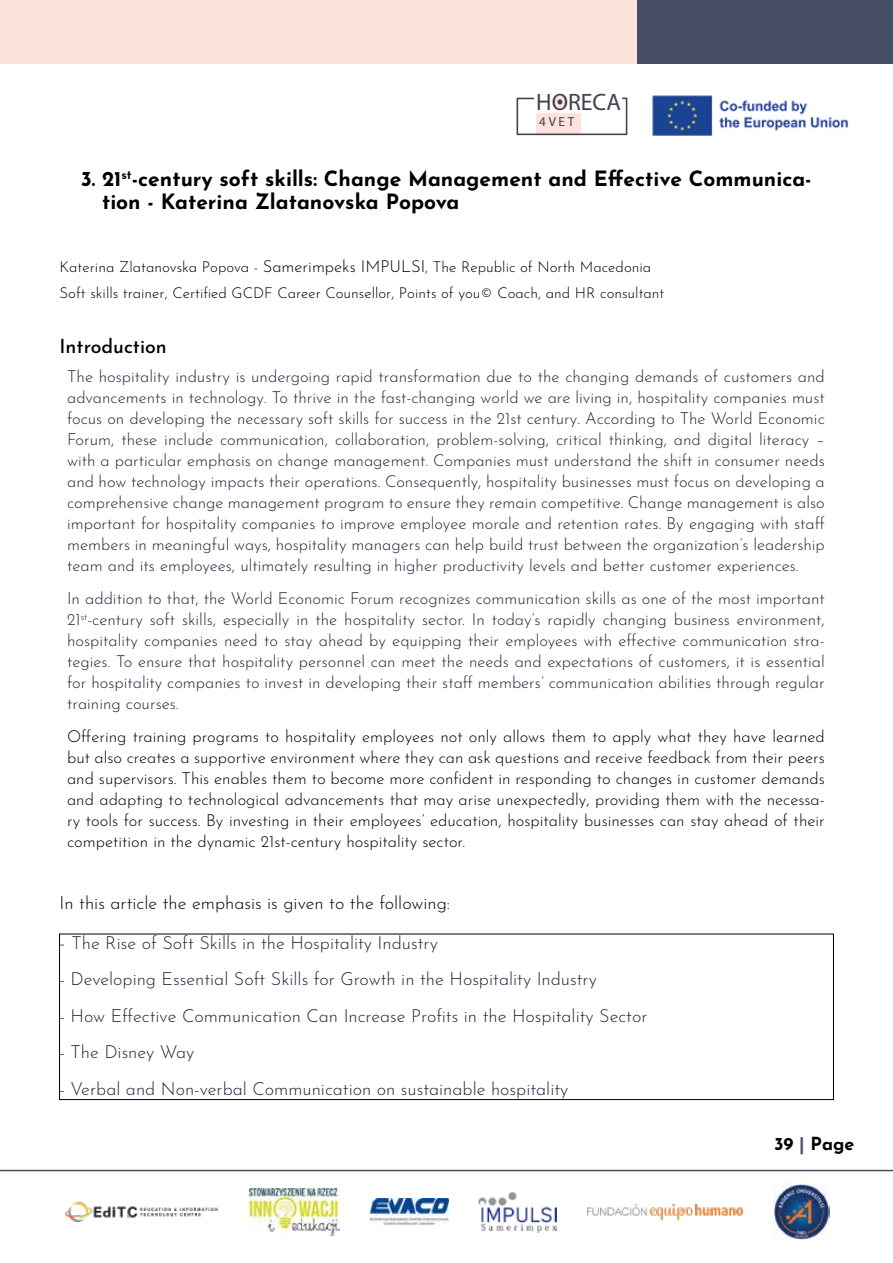
<style>
.page{position:relative;width:893px;height:1263px;background:#fff}
.page>*{position:absolute;margin:0;border:0;box-sizing:border-box;transform-origin:0 0}
.t1{font:600 23.7px "Josefin Sans";color:#424151}
.t2{font:700 21px/22.6px "Josefin Sans";color:#000}
.t3{font:500 19.5px "Josefin Sans";color:#000}
.t4{font:300 18px "Josefin Sans";color:#1e293b}
.t5{font:300 18px "Josefin Sans";color:#000}
.t6{font:700 18px "Josefin Sans";color:#000}
.t7{font:300 16.5px/21px "Josefin Sans";color:#1e293b;text-align:justify}
.t8{font:300 16.5px/21px "Josefin Sans";color:#000;text-align:justify}
.t9{font:300 15px/25.8px "Josefin Sans";color:#000}
.t10{font:300 13.2px "Josefin Sans";color:#424151}
.s1{font-size:16.5px}
.s2{color:#202124}
.s3{font-size:19.5px}
.s4{color:#474e68}
</style>
<div class="page">
<div style="left:0;top:0;width:893px;height:64px;background:#fce3db"></div>
<div style="left:638px;top:0;width:255px;height:64px;background:#474e68"></div>
<div style="left:553px;top:95px;width:14px;height:14px;background:#fce3db;border-radius:50%"></div>
<svg style="left:516px;top:97px;width:112px;height:39px"></svg>
<img style="left:652px;top:95px;width:196px;height:41px">
<img style="left:65px;top:1202px;width:153px;height:20px">
<img style="left:587px;top:1204px;width:155px;height:15px">
<img style="left:479px;top:1192px;width:77px;height:40px">
<img style="left:370px;top:1199px;width:78px;height:26px">
<img style="left:250px;top:1188px;width:90px;height:47px">
<img style="left:773px;top:1184px;width:56px;height:56px">
<hr style="left:0;top:1170px;width:893px;height:1px;background:#474e68">
<div style="left:59px;top:934px;width:775px;height:166px;border:1px solid #000"></div>
<h1 class="t1" style="left:536px;top:87px;width:86px">HORECA</h1>
<p class="t10" style="left:539px;top:113px;width:37px">4VET</p>
<p class="t2" style="left:102px;top:165px;width:711px;text-indent:-21px">3. 21<sup>st</sup>-century soft skills: Change Management and Effective Communica&shy;tion - Katerina Zlatanovska Popova</p>
<p class="t9" style="left:60px;top:253px;width:606px">Katerina Zlatanovska Popova - <span class="s1">Samerimpeks IMPULSI</span>, The Republic of North Macedonia<br>Soft skills trainer, Certified GCDF Career Counsellor, Points of you<span class="s2">©</span> Coach, and HR consultant</p>
<p class="t3" style="left:60px;top:331px;width:109px">Introduction</p>
<p class="t7" style="left:67px;top:365px;width:759px">The hospitality industry is undergoing rapid transformation due to the changing demands of customers and advancements in technology. To thrive in the fast-changing world we are living in, hospitality companies must focus on developing the necessary soft skills for success in the 21st century. According to The World Economic Forum, these include communication, collaboration, problem-solving, critical thinking, and digital literacy – with a particular emphasis on change management. Companies must understand the shift in consumer needs and how technology impacts their operations. Consequently, hospitality businesses must focus on developing a comprehensive change management program to ensure they remain competitive. Change management is also important for hospitality companies to improve employee morale and retention rates. By engaging with staff members in meaningful ways, hospitality managers can help build trust between the organization’s leadership team and its employees, ultimately resulting in higher productivity levels and better customer experiences.</p>
<p class="t7" style="left:67px;top:587px;width:759px">In addition to that, the World Economic Forum recognizes communication skills as one of the most important 21<sup>st</sup>-century soft skills, especially in the hospitality sector. In today’s rapidly changing business environment, hospitality companies need to stay ahead by equipping their employees with effective communication stra&shy;tegies. To ensure that hospitality personnel can meet the needs and expectations of customers, it is essential for hospitality companies to invest in developing their staff members’ communication abilities through regular training courses.</p>
<p class="t8" style="left:67px;top:725px;width:759px">Offering training programs to hospitality employees not only allows them to apply what they have learned but also creates a supportive environment where they can ask questions and receive feedback from their peers and supervisors. This enables them to become more confident in responding to changes in customer demands and adapting to technological advancements that may arise unexpectedly, providing them with the necessa&shy;ry tools for success. By investing in their employees’ education, hospitality businesses can stay ahead of their competition in the dynamic 21st-century hospitality sector.</p>
<p class="t5" style="left:60px;top:889px;width:392px">In this article the emphasis is given to the following:</p>
<p class="t4" style="left:60px;top:929px;width:380px"><span class="s3">-</span> The Rise of Soft Skills in the Hospitality Industry</p>
<p class="t4" style="left:60px;top:965px;width:539px">- Developing Essential Soft Skills for Growth in the Hospitality Industry</p>
<p class="t4" style="left:60px;top:1002px;width:590px">- How Effective Communication Can Increase Profits in the Hospitality Sector</p>
<p class="t4" style="left:60px;top:1039px;width:136px">- The Disney Way</p>
<p class="t4" style="left:60px;top:1075px;width:510px">- Verbal and Non-verbal Communication on sustainable hospitality</p>
<p class="t6" style="left:774px;top:1130px;width:82px">39 <span class="s4">|</span> Page</p>
</div>
